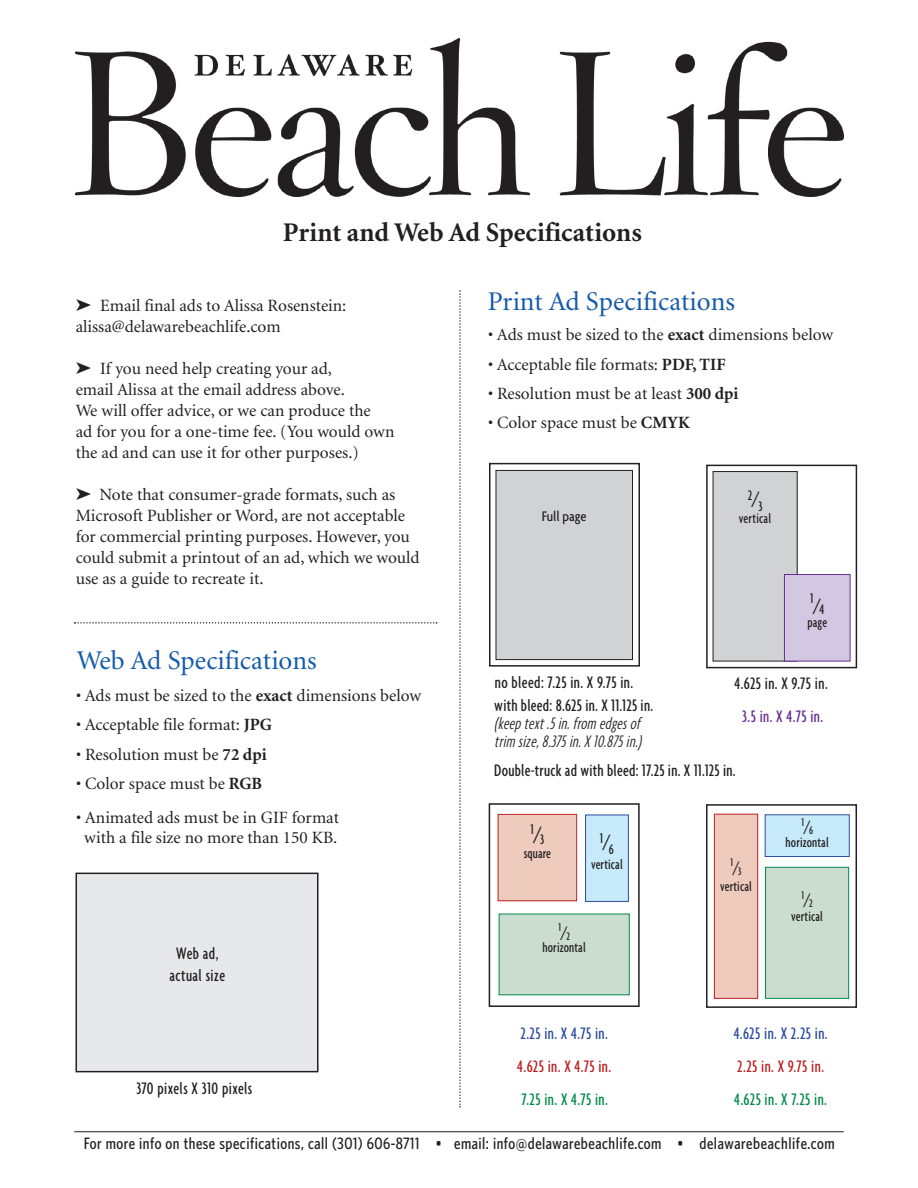
<style>
.page{position:relative;width:918px;height:1188px;background:#fff}
.page>*{position:absolute;margin:0;border:0;box-sizing:border-box;transform-origin:0 0}
.t1{font:27px "Minion";color:#135aa9}
.t2{font:700 27px "Minion";color:#231f20}
.t3{font:500 extra-condensed 18px/21.6px "Agenda";letter-spacing:.015em;color:#231f20;text-align:center}
.t4{font:italic 300 extra-condensed 18px/18px "Agenda";color:#231f20}
.t5{font:500 extra-condensed 18px "Agenda";letter-spacing:.025em;color:#2c4ca0}
.t6{font:500 extra-condensed 18px "Agenda";letter-spacing:.025em;color:#bc1f22}
.t7{font:500 extra-condensed 18px "Agenda";letter-spacing:.025em;color:#008a49}
.t8{font:500 extra-condensed 18px "Agenda";color:#652d91}
.t9{font:17.25px/21px "Minion";color:#231f20}
.t10{font:500 16.5px "Whitney Condensed";letter-spacing:.03em;color:#231f20}
.t11{font:500 extra-condensed 15px/18.8px "Agenda";letter-spacing:.01em;color:#231f20;text-align:center}
.t12{font:500 condensed 15px "Agenda";letter-spacing:-.005em;color:#231f20}
.t13{font:500 extra-condensed 12px "Agenda";color:#231f20}
.s1{font-weight:700}
.s2{font-size:24px}
.s3{font-size:25.5px}
.s4{font-size:21px}
</style>
<div class="page">
<hr style="left:74px;top:1131px;width:770px;height:1px;background:#231f20">
<div style="left:489px;top:463px;width:151px;height:204px;border:2px solid #231f20"></div>
<div style="left:706px;top:465px;width:151px;height:203px;border:2px solid #231f20"></div>
<div style="left:489px;top:803px;width:151px;height:204px;border:2px solid #231f20"></div>
<div style="left:706px;top:804px;width:151px;height:204px;border:2px solid #231f20"></div>
<div style="left:496px;top:470px;width:137px;height:190px;background:#d1d2d4"></div>
<div style="left:496px;top:470px;width:137px;height:190px;border:1px solid #231f20"></div>
<div style="left:713px;top:472px;width:84px;height:189px;background:#d1d2d4"></div>
<div style="left:713px;top:471px;width:85px;height:190px;border:1px solid #231f20"></div>
<div style="left:586px;top:815px;width:42px;height:86px;background:#c6eafa"></div>
<div style="left:585px;top:815px;width:44px;height:87px;border:1px solid #2c4ca0"></div>
<div style="left:498px;top:815px;width:78px;height:85px;background:#efcbbd"></div>
<div style="left:498px;top:814px;width:79px;height:87px;border:1px solid #bc1f22"></div>
<div style="left:499px;top:914px;width:130px;height:80px;background:#cbddcf"></div>
<div style="left:785px;top:575px;width:65px;height:86px;background:#d3c8e2"></div>
<div style="left:784px;top:574px;width:66px;height:87px;border:1px solid #652d91"></div>
<div style="left:715px;top:815px;width:42px;height:183px;background:#efcbbd"></div>
<div style="left:714px;top:814px;width:44px;height:185px;border:1px solid #bc1f22"></div>
<div style="left:766px;top:815px;width:83px;height:41px;background:#c6eafa"></div>
<div style="left:765px;top:814px;width:85px;height:43px;border:1px solid #2c4ca0"></div>
<div style="left:766px;top:868px;width:82px;height:130px;background:#cbddcf"></div>
<div style="left:765px;top:867px;width:84px;height:132px;border:1px solid #008a49"></div>
<svg style="left:459px;top:290px;width:2px;height:818px"></svg>
<div style="left:76px;top:873px;width:242px;height:199px;background:#e7e8e9"></div>
<div style="left:76px;top:873px;width:243px;height:199px;border:2px solid #231f20"></div>
<svg style="left:74px;top:622px;width:363px;height:2px"></svg>
<img style="left:75px;top:38px;width:769px;height:158px">
<h1 class="t2" style="left:283px;top:222px;width:361px">Print and Web Ad Specifications</h1>
<p class="t9" style="left:76px;top:296px;width:272px;text-indent:25px">Email final ads to Alissa Rosenstein: alissa@delawarebeachlife.com</p>
<p class="t9" style="left:76px;top:359px;width:320px;text-indent:25px">If you need help creating your ad,<br>email Alissa at the email address above.<br>We will offer advice, or we can produce the<br>ad for you for a one-time fee. (You would own the ad and can use it for other purposes.)</p>
<p class="t9" style="left:76px;top:485px;width:346px;text-indent:24px">Note that consumer-grade formats, such as Microsoft Publisher or Word, are not acceptable for commercial printing purposes. However, you could submit a printout of an ad, which we would use as a guide to recreate it.</p>
<h1 class="t1" style="left:77px;top:649px;width:242px">Web Ad Specifications</h1>
<p class="t9" style="left:76px;top:686px;width:346px">• Ads must be sized to the <span class="s1">exact</span> dimensions below</p>
<p class="t9" style="left:76px;top:716px;width:197px">• Acceptable file format: <span class="s1">JPG</span></p>
<p class="t9" style="left:76px;top:745px;width:192px">• Resolution must be <span class="s1">72 dpi</span></p>
<p class="t9" style="left:76px;top:774px;width:188px">• Color space must be <span class="s1">RGB</span></p>
<p class="t9" style="left:76px;top:809px;width:264px;line-height:19.5px;text-align:center">• Animated ads must be in GIF format with a file size no more than 150 KB.</p>
<p class="t3" style="left:169px;top:942px;width:57px">Web ad, actual size</p>
<p class="t3" style="left:136px;top:1077px;width:118px">370 pixels X 310 pixels</p>
<h1 class="t1" style="left:488px;top:291px;width:249px">Print Ad Specifications</h1>
<p class="t9" style="left:488px;top:325px;width:346px">• Ads must be sized to the <span class="s1">exact</span> dimensions below</p>
<p class="t9" style="left:488px;top:355px;width:239px">• Acceptable file formats: <span class="s1">PDF, TIF</span></p>
<p class="t9" style="left:488px;top:384px;width:252px">• Resolution must be at least <span class="s1">300 dpi</span></p>
<p class="t9" style="left:488px;top:414px;width:203px">• Color space must be <span class="s1">CMYK</span></p>
<p class="t12" style="left:542px;top:507px;width:46px">Full page</p>
<p class="t3" style="left:495px;top:671px;width:140px">no bleed: 7.25 in. X 9.75 in.</p>
<p class="t3" style="left:494px;top:694px;width:160px">with bleed: 8.625 in. X 11.125 in.</p>
<p class="t4" style="left:494px;top:714px;width:148px">(keep text .5 in. from edges of trim size, 8.375 in. X 10.875 in.)</p>
<p class="t11" style="left:739px;top:491px;width:34px;line-height:17.7px">2<span class="s2">⁄</span>3 vertical</p>
<p class="t11" style="left:807px;top:594px;width:21px;text-align:left">1<span class="s2">⁄</span>4 page</p>
<p class="t3" style="left:734px;top:672px;width:95px">4.625 in. X 9.75 in.</p>
<p class="t8" style="left:742px;top:706px;width:83px">3.5 in. X 4.75 in.</p>
<p class="t3" style="left:494px;top:759px;width:243px">Double-truck ad with bleed: 17.25 in. X 11.125 in.</p>
<p class="t11" style="left:524px;top:825px;width:29px">1<span class="s3">⁄</span>3 square</p>
<p class="t11" style="left:591px;top:833px;width:33px;line-height:20.5px">1<span class="s2">⁄</span>6 vertical</p>
<p class="t13" style="left:558px;top:924px;width:13px">1<span class="s4">⁄</span>2</p>
<p class="t11" style="left:543px;top:937px;width:45px">horizontal</p>
<p class="t13" style="left:731px;top:859px;width:12px">1<span class="s4">⁄</span>3</p>
<p class="t11" style="left:720px;top:877px;width:33px">vertical</p>
<p class="t13" style="left:801px;top:819px;width:13px">1<span class="s4">⁄</span>6</p>
<p class="t11" style="left:786px;top:833px;width:45px">horizontal</p>
<p class="t13" style="left:801px;top:892px;width:13px">1<span class="s4">⁄</span>2</p>
<p class="t11" style="left:791px;top:906px;width:33px">vertical</p>
<p class="t5" style="left:520px;top:1023px;width:89px">2.25 in. X 4.75 in.</p>
<p class="t6" style="left:517px;top:1055px;width:95px">4.625 in. X 4.75 in.</p>
<p class="t7" style="left:522px;top:1088px;width:88px">7.25 in. X 4.75 in.</p>
<p class="t5" style="left:734px;top:1023px;width:96px">4.625 in. X 2.25 in.</p>
<p class="t6" style="left:737px;top:1055px;width:88px">2.25 in. X 9.75 in.</p>
<p class="t7" style="left:734px;top:1088px;width:94px">4.625 in. X 7.25 in.</p>
<p class="t10" style="left:84px;top:1133px;width:752px">For more info on these specifications, call (301) 606-8711 • email: info@delawarebeachlife.com • delawarebeachlife.com</p>
</div>
